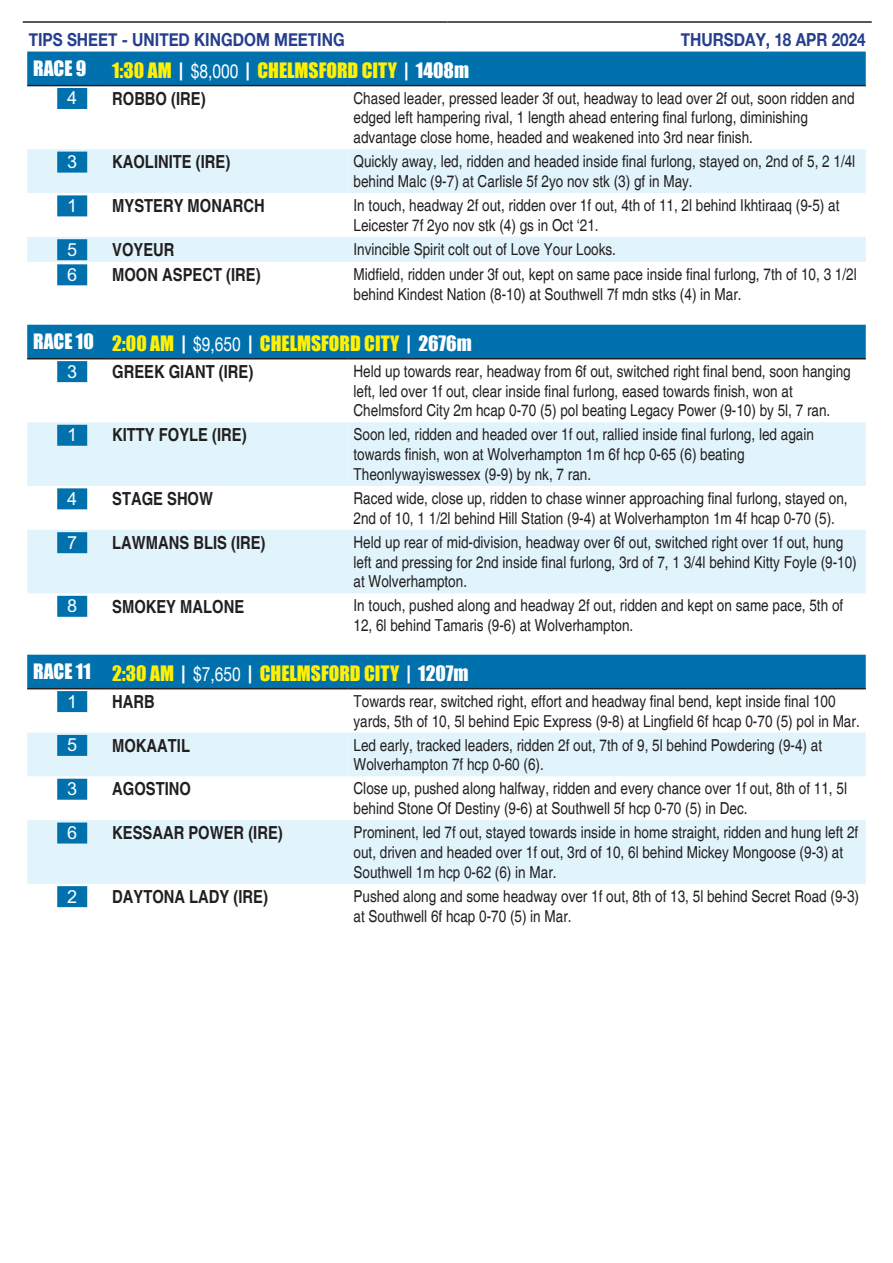
<style>
.page{position:relative;width:893px;height:1263px;background:#fff}
.page>*{position:absolute;margin:0;border:0;box-sizing:border-box;transform-origin:0 0}
.Tips-Analysis-Header{font:19.5px "Impact";color:#fff101}
.Tips-Analysis-Header-2{font:19.5px "Impact";color:#fff}
.t1{font:700 condensed 18px "Helvetica";color:#231f20}
.t2{font:700 18px "Helvetica Neue";color:#253f8e;scale:.85 1}
.Tips-Num{font:700 18px "M Hei HK";color:#fff}
.Tips-Analysis-Body{font:condensed 16.5px/19.8px "Helvetica";color:#231f20}
.s1{color:#fff}
.s2{font-family:"Helvetica Neue";color:#fff}
</style>
<div class="page">
<hr style="left:23px;top:21px;width:424px;height:2px;background:#231f20">
<hr style="left:447px;top:21px;width:425px;height:2px;background:#231f20">
<div style="left:27px;top:52px;width:839px;height:33px;background:#0071ad"></div>
<svg style="left:27px;top:149px;width:839px;height:113px;fill:#e1f4fc"></svg>
<hr style="left:27px;top:85px;width:79px;height:1px;background:#231f20">
<hr style="left:106px;top:85px;width:242px;height:1px;background:#231f20">
<hr style="left:348px;top:85px;width:518px;height:1px;background:#231f20">
<div style="left:57px;top:88px;width:30px;height:21px;background:#0071ad"></div>
<div style="left:57px;top:152px;width:30px;height:21px;background:#0071ad"></div>
<div style="left:57px;top:195px;width:30px;height:21px;background:#0071ad"></div>
<div style="left:57px;top:239px;width:30px;height:21px;background:#0071ad"></div>
<div style="left:57px;top:264px;width:30px;height:21px;background:#0071ad"></div>
<div style="left:27px;top:325px;width:839px;height:33px;background:#0071ad"></div>
<svg style="left:27px;top:422px;width:839px;height:171px;fill:#e1f4fc"></svg>
<hr style="left:27px;top:358px;width:79px;height:1px;background:#231f20">
<hr style="left:106px;top:358px;width:242px;height:1px;background:#231f20">
<hr style="left:348px;top:358px;width:518px;height:1px;background:#231f20">
<div style="left:57px;top:361px;width:30px;height:21px;background:#0071ad"></div>
<div style="left:57px;top:425px;width:30px;height:21px;background:#0071ad"></div>
<div style="left:57px;top:488px;width:30px;height:21px;background:#0071ad"></div>
<div style="left:57px;top:532px;width:30px;height:21px;background:#0071ad"></div>
<div style="left:57px;top:596px;width:30px;height:21px;background:#0071ad"></div>
<div style="left:27px;top:655px;width:839px;height:33px;background:#0071ad"></div>
<svg style="left:27px;top:732px;width:839px;height:152px;fill:#e1f4fc"></svg>
<hr style="left:27px;top:688px;width:79px;height:1px;background:#231f20">
<hr style="left:106px;top:688px;width:242px;height:1px;background:#231f20">
<hr style="left:348px;top:688px;width:518px;height:1px;background:#231f20">
<div style="left:57px;top:691px;width:30px;height:21px;background:#0071ad"></div>
<div style="left:57px;top:735px;width:30px;height:21px;background:#0071ad"></div>
<div style="left:57px;top:779px;width:30px;height:21px;background:#0071ad"></div>
<div style="left:57px;top:822px;width:30px;height:21px;background:#0071ad"></div>
<div style="left:57px;top:886px;width:30px;height:21px;background:#0071ad"></div>
<p class="t2" style="left:29px;top:28px;width:373px">TIPS SHEET - UNITED KINGDOM MEETING</p>
<p class="t2" style="left:681px;top:28px;width:219px">THURSDAY, 18 APR 2024</p>
<p class="Tips-Analysis-Header-2" style="left:33px;top:53px;width:55px">RACE 9</p>
<p class="Tips-Analysis-Header" style="left:112px;top:55px;width:358px">1:30 AM <span class="s1">|</span> <span class="s2">$8,000</span> <span class="s1">|</span> CHELMSFORD CITY <span class="s1">| 1408m</span></p>
<p class="Tips-Num" style="left:67px;top:85px;width:12px">4</p>
<p class="t1" style="left:112px;top:87px;width:95px">ROBBO (IRE)</p>
<p class="Tips-Analysis-Body" style="left:354px;top:88px;width:502px">Chased leader, pressed leader 3f out, headway to lead over 2f out, soon ridden and edged left hampering rival, 1 length ahead entering final furlong, diminishing</p>
<p class="Tips-Analysis-Body" style="left:354px;top:128px;width:401px">advantage close home, headed and weakened into 3rd near finish.</p>
<p class="Tips-Num" style="left:67px;top:148px;width:12px">3</p>
<p class="t1" style="left:112px;top:151px;width:120px">KAOLINITE (IRE)</p>
<p class="Tips-Analysis-Body" style="left:354px;top:152px;width:503px">Quickly away, led, ridden and headed inside final furlong, stayed on, 2nd of 5, 2 1/4l behind Malc (9-7) at Carlisle 5f 2yo nov stk (3) gf in May.</p>
<p class="Tips-Num" style="left:67px;top:192px;width:12px">1</p>
<p class="t1" style="left:112px;top:195px;width:154px">MYSTERY MONARCH</p>
<p class="Tips-Analysis-Body" style="left:354px;top:195px;width:487px">In touch, headway 2f out, ridden over 1f out, 4th of 11, 2l behind Ikhtiraaq (9-5) at<br>Leicester 7f 2yo nov stk (4) gs in Oct ‘21.</p>
<p class="Tips-Num" style="left:67px;top:236px;width:12px">5</p>
<p class="t1" style="left:112px;top:239px;width:64px">VOYEUR</p>
<p class="Tips-Analysis-Body" style="left:354px;top:239px;width:264px">Invincible Spirit colt out of Love Your Looks.</p>
<p class="Tips-Num" style="left:67px;top:261px;width:12px">6</p>
<p class="t1" style="left:112px;top:264px;width:150px">MOON ASPECT (IRE)</p>
<p class="Tips-Analysis-Body" style="left:354px;top:264px;width:505px">Midfield, ridden under 3f out, kept on same pace inside final furlong, 7th of 10, 3 1/2l behind Kindest Nation (8-10) at Southwell 7f mdn stks (4) in Mar.</p>
<p class="Tips-Analysis-Header-2" style="left:33px;top:327px;width:62px">RACE 10</p>
<p class="Tips-Analysis-Header" style="left:112px;top:328px;width:361px">2:00 AM <span class="s1">|</span> <span class="s2">$9,650</span> <span class="s1">|</span> CHELMSFORD CITY <span class="s1">| 2676m</span></p>
<p class="Tips-Num" style="left:67px;top:358px;width:12px">3</p>
<p class="t1" style="left:112px;top:361px;width:143px">GREEK GIANT (IRE)</p>
<p class="Tips-Analysis-Body" style="left:354px;top:361px;width:499px">Held up towards rear, headway from 6f out, switched right final bend, soon hanging left, led over 1f out, clear inside final furlong, eased towards finish, won at</p>
<p class="Tips-Analysis-Body" style="left:354px;top:401px;width:478px">Chelmsford City 2m hcap 0-70 (5) pol beating Legacy Power (9-10) by 5l, 7 ran.</p>
<p class="Tips-Num" style="left:67px;top:422px;width:12px">1</p>
<p class="t1" style="left:112px;top:424px;width:136px">KITTY FOYLE (IRE)</p>
<p class="Tips-Analysis-Body" style="left:354px;top:425px;width:462px">Soon led, ridden and headed over 1f out, rallied inside final furlong, led again towards finish, won at Wolverhampton 1m 6f hcp 0-65 (6) beating</p>
<p class="Tips-Analysis-Body" style="left:354px;top:464px;width:239px">Theonlywayiswessex (9-9) by nk, 7 ran.</p>
<p class="Tips-Num" style="left:67px;top:485px;width:12px">4</p>
<p class="t1" style="left:112px;top:488px;width:102px">STAGE SHOW</p>
<p class="Tips-Analysis-Body" style="left:354px;top:488px;width:496px">Raced wide, close up, ridden to chase winner approaching final furlong, stayed on,<br>2nd of 10, 1 1/2l behind Hill Station (9-4) at Wolverhampton 1m 4f hcap 0-70 (5).</p>
<p class="Tips-Num" style="left:67px;top:529px;width:12px">7</p>
<p class="t1" style="left:112px;top:532px;width:155px">LAWMANS BLIS (IRE)</p>
<p class="Tips-Analysis-Body" style="left:354px;top:532px;width:505px">Held up rear of mid-division, headway over 6f out, switched right over 1f out, hung left and pressing for 2nd inside final furlong, 3rd of 7, 1 3/4l behind Kitty Foyle (9-10) at Wolverhampton.</p>
<p class="Tips-Num" style="left:67px;top:593px;width:12px">8</p>
<p class="t1" style="left:112px;top:595px;width:134px">SMOKEY MALONE</p>
<p class="Tips-Analysis-Body" style="left:354px;top:596px;width:491px">In touch, pushed along and headway 2f out, ridden and kept on same pace, 5th of<br>12, 6l behind Tamaris (9-6) at Wolverhampton.</p>
<p class="Tips-Analysis-Header-2" style="left:33px;top:657px;width:59px">RACE 11</p>
<p class="Tips-Analysis-Header" style="left:112px;top:658px;width:358px">2:30 AM <span class="s1">|</span> <span class="s2">$7,650</span> <span class="s1">|</span> CHELMSFORD CITY <span class="s1">| 1207m</span></p>
<p class="Tips-Num" style="left:67px;top:688px;width:12px">1</p>
<p class="t1" style="left:112px;top:691px;width:44px">HARB</p>
<p class="Tips-Analysis-Body" style="left:354px;top:691px;width:508px">Towards rear, switched right, effort and headway final bend, kept inside final 100 yards, 5th of 10, 5l behind Epic Express (9-8) at Lingfield 6f hcap 0-70 (5) pol in Mar.</p>
<p class="Tips-Num" style="left:67px;top:732px;width:12px">5</p>
<p class="t1" style="left:112px;top:734px;width:79px">MOKAATIL</p>
<p class="Tips-Analysis-Body" style="left:354px;top:735px;width:470px">Led early, tracked leaders, ridden 2f out, 7th of 9, 5l behind Powdering (9-4) at<br>Wolverhampton 7f hcp 0-60 (6).</p>
<p class="Tips-Num" style="left:67px;top:775px;width:12px">3</p>
<p class="t1" style="left:112px;top:778px;width:80px">AGOSTINO</p>
<p class="Tips-Analysis-Body" style="left:354px;top:779px;width:495px">Close up, pushed along halfway, ridden and every chance over 1f out, 8th of 11, 5l behind Stone Of Destiny (9-6) at Southwell 5f hcp 0-70 (5) in Dec.</p>
<p class="Tips-Num" style="left:67px;top:819px;width:12px">6</p>
<p class="t1" style="left:112px;top:822px;width:172px">KESSAAR POWER (IRE)</p>
<p class="Tips-Analysis-Body" style="left:354px;top:823px;width:506px">Prominent, led 7f out, stayed towards inside in home straight, ridden and hung left 2f out, driven and headed over 1f out, 3rd of 10, 6l behind Mickey Mongoose (9-3) at<br>Southwell 1m hcp 0-62 (6) in Mar.</p>
<p class="Tips-Num" style="left:67px;top:883px;width:12px">2</p>
<p class="t1" style="left:112px;top:886px;width:157px">DAYTONA LADY (IRE)</p>
<p class="Tips-Analysis-Body" style="left:354px;top:886px;width:507px">Pushed along and some headway over 1f out, 8th of 13, 5l behind Secret Road (9-3) at Southwell 6f hcap 0-70 (5) in Mar.</p>
</div>
